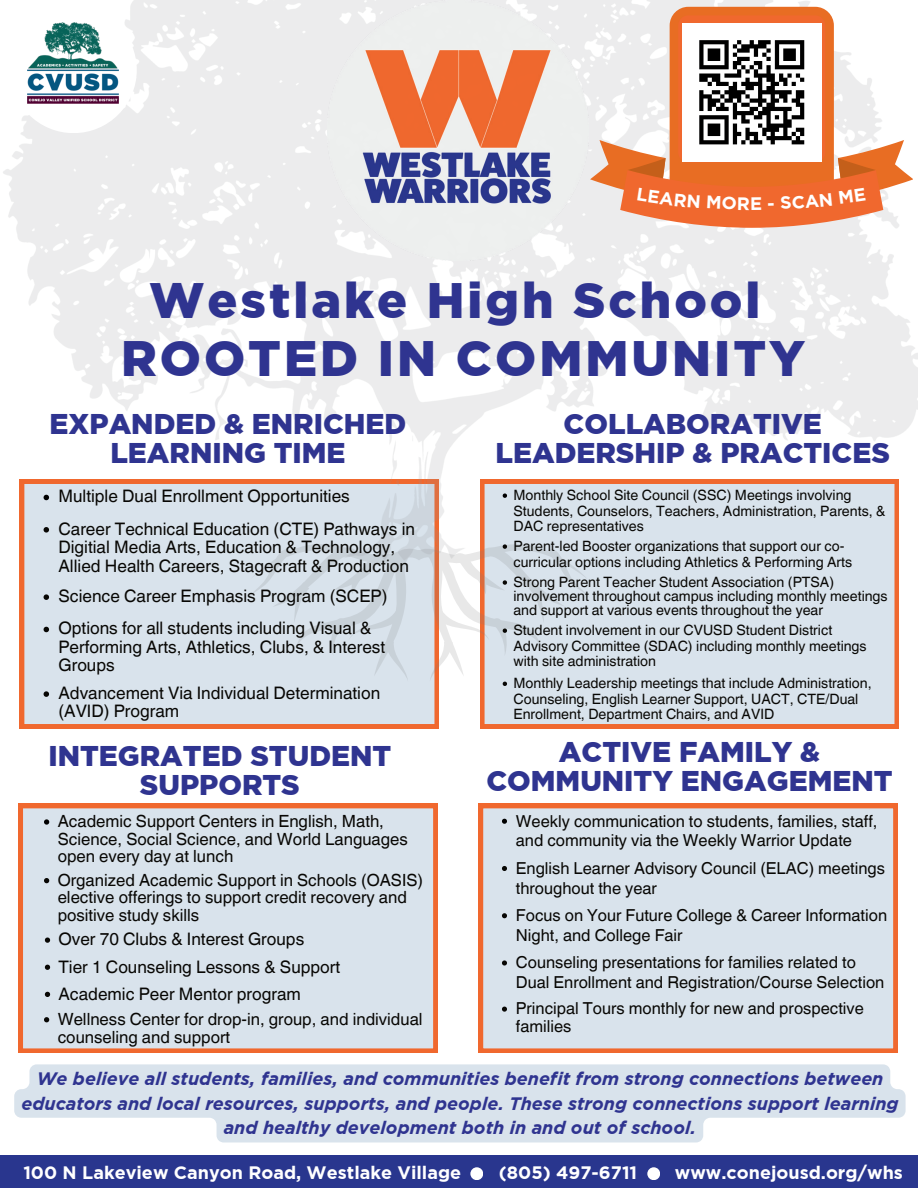
<style>
.page{position:relative;width:918px;height:1188px;background:#fff}
.page>*{position:absolute;margin:0;border:0;box-sizing:border-box;transform-origin:0 0}
.t1{font:900 49.65px/58.5px "Gotham";letter-spacing:.06em;color:#2f3490;text-align:center}
.t2{font:900 28.5px/29.2px "Gotham";color:#2f3490;text-align:center}
.t3{font:italic 700 18px/24.8px "Gotham";color:#2f3490;text-align:center}
.t4{font:700 18px "Gotham";color:#fff}
.t5{font:17.25px/18.6px "Helvetica World";color:#080704}
.t6{font:16.8px/17.5px "Helvetica World";color:#080704}
.t7{font:16.5px/19.6px "Helvetica World";color:#080704}
.t8{font:14.25px/15.6px "Helvetica World";color:#080704}
</style>
<div class="page">
<div style="left:20px;top:584px;width:419px;height:144px;background:#d9e3ec"></div>
<img style="left:3px;top:0;width:915px;height:584px">
<div style="left:480px;top:479px;width:419px;height:249px;background:#d9e3ec"></div>
<div style="left:0;top:1155px;width:918px;height:33px;background:#29368e"></div>
<div style="left:19px;top:804px;width:419px;height:249px;background:#d9e3ec"></div>
<div style="left:479px;top:804px;width:418px;height:249px;background:#d9e3ec"></div>
<div style="left:470px;top:1167px;width:13px;height:13px;background:#fff;border-radius:50%"></div>
<div style="left:647px;top:1167px;width:13px;height:13px;background:#fff;border-radius:50%"></div>
<div style="left:10px;top:7px;width:127px;height:126px;background:#fff;border-radius:50%"></div>
<img style="left:24px;top:19px;width:99px;height:85px">
<img style="left:328px;top:0;width:261px;height:261px">
<svg style="left:14px;top:1064px;width:892px;height:78px;fill:#d9e3ec"></svg>
<svg style="left:44px;top:495px;width:5px;height:5px"></svg>
<svg style="left:44px;top:527px;width:5px;height:6px"></svg>
<svg style="left:44px;top:594px;width:5px;height:6px"></svg>
<svg style="left:44px;top:627px;width:5px;height:5px"></svg>
<svg style="left:44px;top:691px;width:5px;height:6px"></svg>
<svg style="left:503px;top:493px;width:4px;height:5px"></svg>
<svg style="left:248px;top:544px;width:342px;height:142px;background:#dadee4"></svg>
<svg style="left:44px;top:819px;width:5px;height:6px"></svg>
<svg style="left:44px;top:878px;width:5px;height:5px"></svg>
<svg style="left:45px;top:938px;width:5px;height:5px"></svg>
<svg style="left:45px;top:965px;width:5px;height:5px"></svg>
<svg style="left:45px;top:992px;width:5px;height:5px"></svg>
<svg style="left:44px;top:1017px;width:5px;height:5px"></svg>
<svg style="left:502px;top:819px;width:5px;height:5px"></svg>
<svg style="left:502px;top:866px;width:5px;height:5px"></svg>
<svg style="left:502px;top:913px;width:5px;height:5px"></svg>
<svg style="left:502px;top:960px;width:5px;height:6px"></svg>
<svg style="left:502px;top:1007px;width:5px;height:5px"></svg>
<svg style="left:590px;top:7px;width:323px;height:221px"></svg>
<p class="t4" style="left:750px;top:193px;width:14px">E</p>
<h1 class="t1" style="left:121px;top:269px;width:685px">Westlake High School<br>ROOTED IN COMMUNITY</h1>
<h2 class="t2" style="left:50px;top:408px;width:358px">EXPANDED &amp; ENRICHED<br>LEARNING TIME</h2>
<h2 class="t2" style="left:496px;top:408px;width:396px">COLLABORATIVE<br>LEADERSHIP &amp; PRACTICES</h2>
<p class="t5" style="left:58px;top:480px;width:358px;line-height:32.2px">Multiple Dual Enrollment Opportunities<br>Career Technical Education (CTE) Pathways in</p>
<p class="t5" style="left:58px;top:538px;width:352px">Digitial Media Arts, Education &amp; Technology,<br>Allied Health Careers, Stagecraft &amp; Production</p>
<p class="t5" style="left:58px;top:580px;width:331px;line-height:32.2px">Science Career Emphasis Program (SCEP)<br>Options for all students including Visual &amp;</p>
<p class="t5" style="left:58px;top:638px;width:328px">Performing Arts, Athletics, Clubs, &amp; Interest<br>Groups</p>
<p class="t5" style="left:58px;top:684px;width:323px">Advancement Via Individual Determination (AVID) Program</p>
<p class="t8" style="left:513px;top:487px;width:374px">Monthly School Site Council (SSC) Meetings involving<br>Students, Counselors, Teachers, Administration, Parents, &amp;<br>DAC representatives</p>
<p class="t8" style="left:513px;top:538px;width:340px">Parent-led Booster organizations that support our co&shy;curricular options including Athletics &amp; Performing Arts</p>
<p class="t8" style="left:513px;top:575px;width:376px;line-height:14.1px">Strong Parent Teacher Student Association (PTSA) involvement throughout campus including monthly meetings and support at various events throughout the year</p>
<p class="t8" style="left:513px;top:622px;width:355px">Student involvement in our CVUSD Student District<br>Advisory Committee (SDAC) including monthly meetings with site administration</p>
<p class="t8" style="left:513px;top:675px;width:360px">Monthly Leadership meetings that include Administration,<br>Counseling, English Learner Support, UACT, CTE/Dual<br>Enrollment, Department Chairs, and AVID</p>
<h2 class="t2" style="left:48px;top:740px;width:344px">INTEGRATED STUDENT<br>SUPPORTS</h2>
<h2 class="t2" style="left:486px;top:736px;width:408px">ACTIVE FAMILY &amp;<br>COMMUNITY ENGAGEMENT</h2>
<p class="t6" style="left:58px;top:813px;width:352px">Academic Support Centers in English, Math,<br>Science, Social Science, and World Languages open every day at lunch</p>
<p class="t6" style="left:58px;top:871px;width:367px">Organized Academic Support in Schools (OASIS) elective offerings to support credit recovery and positive study skills</p>
<p class="t5" style="left:58px;top:926px;width:283px;line-height:27.2px">Over 70 Clubs &amp; Interest Groups<br>Tier 1 Counseling Lessons &amp; Support<br>Academic Peer Mentor program</p>
<p class="t6" style="left:58px;top:1010px;width:366px">Wellness Center for drop-in, group, and individual counseling and support</p>
<p class="t7" style="left:516px;top:811px;width:363px">Weekly communication to students, families, staff, and community via the Weekly Warrior Update</p>
<p class="t7" style="left:516px;top:858px;width:371px">English Learner Advisory Council (ELAC) meetings throughout the year</p>
<p class="t7" style="left:516px;top:906px;width:373px">Focus on Your Future College &amp; Career Information<br>Night, and College Fair</p>
<p class="t7" style="left:516px;top:953px;width:370px">Counseling presentations for families related to<br>Dual Enrollment and Registration/Course Selection</p>
<p class="t7" style="left:516px;top:1000px;width:349px;line-height:18px">Principal Tours monthly for new and prospective families</p>
<p class="t3" style="left:21px;top:1066px;width:879px">We believe all students, families, and communities benefit from strong connections between educators and local resources, supports, and people. These strong connections support learning and healthy development both in and out of school.</p>
<p class="t4" style="left:23px;top:1162px;width:439px">100 N Lakeview Canyon Road, Westlake Village</p>
<p class="t4" style="left:499px;top:1162px;width:140px">(805) 497-6711</p>
<p class="t4" style="left:675px;top:1162px;width:229px">www.conejousd.org/whs</p>
</div>
